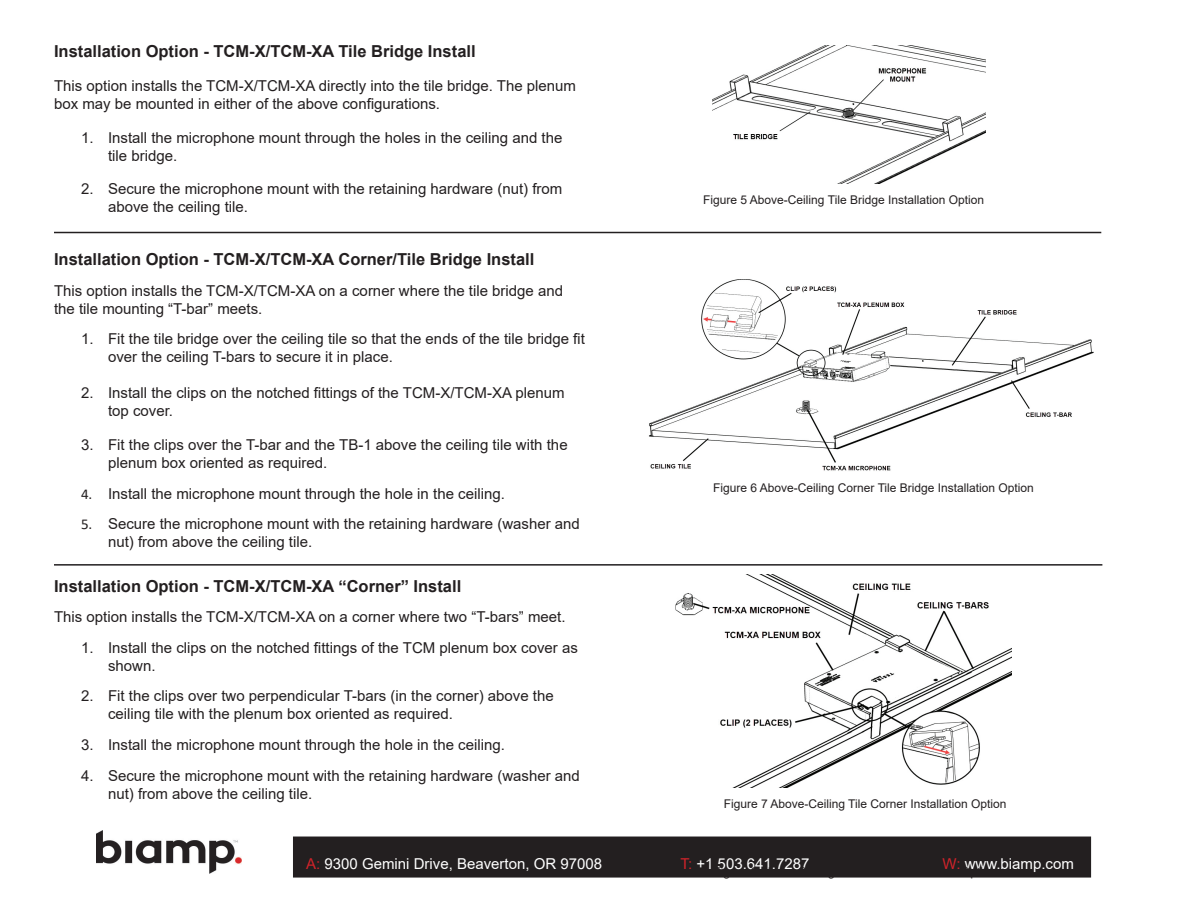
<style>
.page{position:relative;width:1188px;height:918px;background:#fff}
.page>*{position:absolute;margin:0;border:0;box-sizing:border-box;transform-origin:0 0}
.t1{font:700 16.5px "Arial";color:#231f20}
.t2{font:15px/18px "Arial";color:#231f20}
.t3{font:15px "Arial";color:#fff}
.t4{font:12px "Arial";color:#231f20}
.s1{font-family:"Calibri"}
.s2{color:#d1232a}
</style>
<div class="page">
<div style="left:294px;top:837px;width:796px;height:40px;background:#231f20"></div>
<div style="left:293px;top:837px;width:798px;height:41px;border:2px solid #231f20"></div>
<img style="left:96px;top:830px;width:146px;height:44px">
<img style="left:675px;top:575px;width:337px;height:213px">
<img style="left:649px;top:279px;width:445px;height:192px">
<hr style="left:54px;top:232px;width:1047px;height:1px;background:#231f20">
<hr style="left:54px;top:564px;width:1048px;height:2px;background:#231f20">
<img style="left:713px;top:45px;width:272px;height:139px">
<p class="t1" style="left:54px;top:40px;width:423px">Installation Option - TCM-X/TCM-XA Tile Bridge Install</p>
<p class="t2" style="left:54px;top:76px;width:524px">This option installs the TCM-X/TCM-XA directly into the tile bridge. The plenum box may be mounted in either of the above configurations.</p>
<p class="t2" style="left:108px;top:128px;width:456px;text-indent:-27px">1. Install the microphone mount through the holes in the ceiling and the tile bridge.</p>
<p class="t2" style="left:108px;top:180px;width:456px;text-indent:-27px">2. Secure the microphone mount with the retaining hardware (nut) from above the ceiling tile.</p>
<p class="t1" style="left:54px;top:248px;width:482px">Installation Option - TCM-X/TCM-XA Corner/Tile Bridge Install</p>
<p class="t2" style="left:54px;top:282px;width:511px">This option installs the TCM-X/TCM-XA on a corner where the tile bridge and the tile mounting “T-bar” meets.</p>
<p class="t2" style="left:108px;top:330px;width:478px;text-indent:-27px">1. Fit the tile bridge over the ceiling tile so that the ends of the tile bridge fit over the ceiling T-bars to secure it in place.</p>
<p class="t2" style="left:108px;top:384px;width:458px;text-indent:-27px">2. Install the clips on the notched fittings of the TCM-X/TCM-XA plenum top cover.</p>
<p class="t2" style="left:108px;top:436px;width:461px;text-indent:-27px">3. Fit the clips over the T-bar and the TB-1 above the ceiling tile with the plenum box oriented as required.</p>
<p class="t2" style="left:81px;top:484px;width:425px"><span class="s1">4.</span> Install the microphone mount through the hole in the ceiling.</p>
<p class="t2" style="left:108px;top:515px;width:473px;text-indent:-27px"><span class="s1">5.</span> Secure the microphone mount with the retaining hardware (washer and nut) from above the ceiling tile.</p>
<p class="t1" style="left:54px;top:575px;width:409px">Installation Option - TCM-X/TCM-XA “Corner” Install</p>
<p class="t2" style="left:54px;top:608px;width:513px">This option installs the TCM-X/TCM-XA on a corner where two “T-bars” meet.</p>
<p class="t2" style="left:108px;top:639px;width:471px;text-indent:-27px">1. Install the clips on the notched fittings of the TCM plenum box cover as shown.</p>
<p class="t2" style="left:108px;top:687px;width:447px;text-indent:-27px">2. Fit the clips over two perpendicular T-bars (in the corner) above the ceiling tile with the plenum box oriented as required.</p>
<p class="t2" style="left:81px;top:736px;width:425px">3. Install the microphone mount through the hole in the ceiling.</p>
<p class="t2" style="left:108px;top:766px;width:473px;text-indent:-27px">4. Secure the microphone mount with the retaining hardware (washer and nut) from above the ceiling tile.</p>
<p class="t4" style="left:703px;top:192px;width:282px">Figure 5 Above-Ceiling Tile Bridge Installation Option</p>
<p class="t4" style="left:713px;top:479px;width:322px">Figure 6 Above-Ceiling Corner Tile Bridge Installation Option</p>
<p class="t4" style="left:724px;top:796px;width:284px">Figure 7 Above-Ceiling Tile Corner Installation Option</p>
<p class="t3" style="left:306px;top:854px;width:297px"><span class="s2">A:</span> 9300 Gemini Drive, Beaverton, OR 97008</p>
<p class="t3" style="left:681px;top:854px;width:130px"><span class="s2">T:</span> +1 503.641.7287</p>
<p class="t3" style="left:942px;top:854px;width:133px"><span class="s2">W:</span> www.biamp.com</p>
</div>
